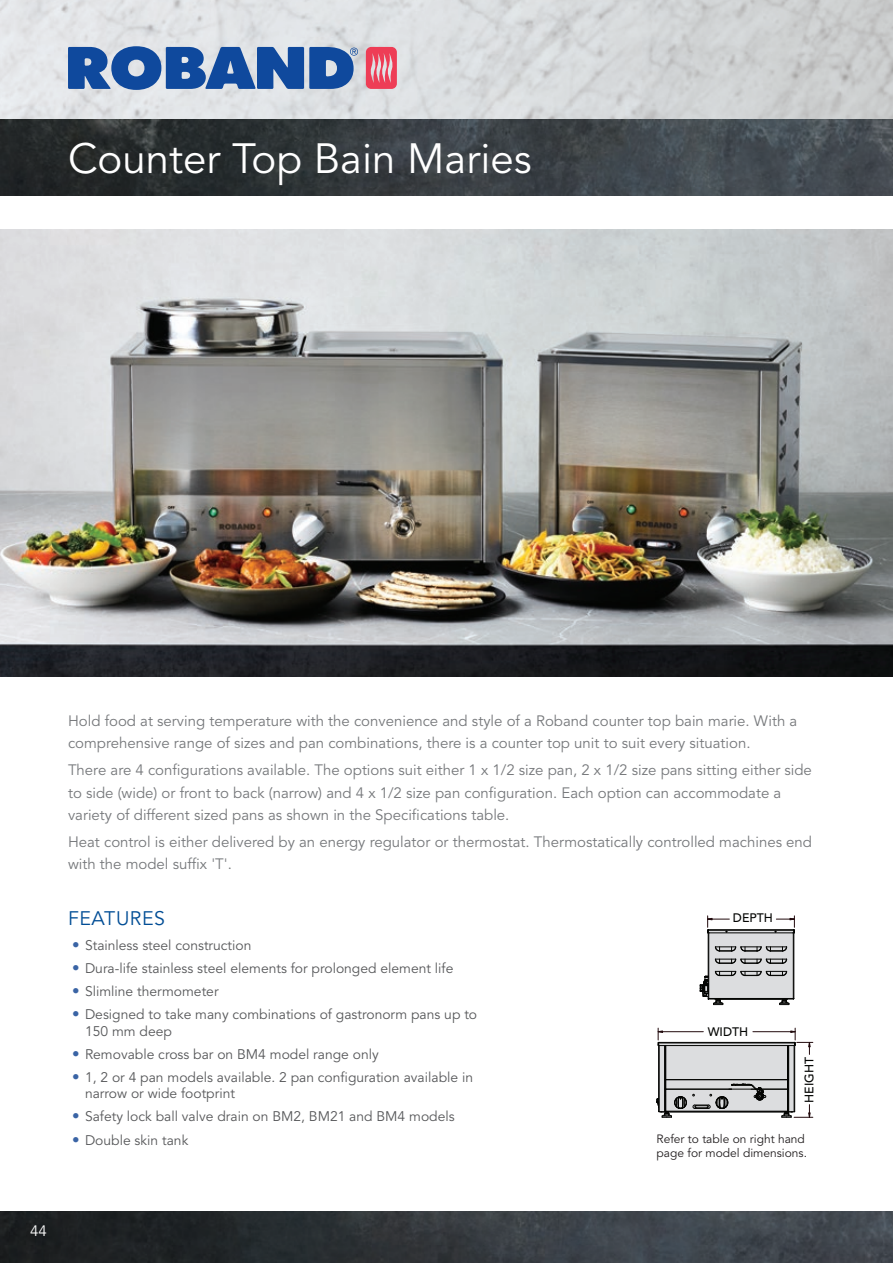
<style>
.page{position:relative;width:893px;height:1263px;background:#fff}
.page>*{position:absolute;margin:0;border:0;box-sizing:border-box;transform-origin:0 0}
.t1{font:42px "Avenir";color:#fff}
.t2{font:19.5px "Avenir";letter-spacing:.03em;color:#014d95}
.t3{font:15px/22.5px "Avenir";color:#76787b}
.t4{font:15px "Avenir";color:#fff}
.t5{font:13.8px/16.6px "Avenir";color:#57585a}
.t6{font:500 12.3px "Avenir";color:#040503}
.t7{font:12px/13.5px "Avenir";color:#231f20}
.s1{font-size:15px;color:#3a64a5}
</style>
<div class="page">
<svg style="left:0;top:0;width:893px;height:119px;background:#d7d9db"></svg>
<img style="left:0;top:1212px;width:893px;height:51px">
<img style="left:0;top:119px;width:893px;height:77px">
<svg style="left:68px;top:46px;width:290px;height:44px;background:#4c76b2"></svg>
<svg style="left:366px;top:47px;width:31px;height:42px"></svg>
<img style="left:0;top:230px;width:893px;height:447px">
<div style="left:659px;top:1042px;width:136px;height:70px;background:#dcdddf"></div>
<hr style="left:658px;top:1031px;width:45px;height:1px;background:#220a0d">
<hr style="left:753px;top:1031px;width:42px;height:1px;background:#220a0d">
<hr style="left:659px;top:1043px;width:136px;height:1px;background:#040503">
<hr style="left:660px;top:1045px;width:133px;height:1px;background:#040503">
<hr style="left:659px;top:1042px;width:135px;height:1px;background:#040503">
<svg style="left:658px;top:1028px;width:5px;height:18px"></svg>
<svg style="left:790px;top:1028px;width:23px;height:26px"></svg>
<hr style="left:665px;top:1112px;width:123px;height:1px;background:#040503">
<hr style="left:658px;top:1044px;width:1px;height:67px;background:#040503">
<hr style="left:794px;top:1044px;width:1px;height:67px;background:#040503">
<hr style="left:666px;top:1079px;width:121px;height:1px;background:#040503">
<hr style="left:665px;top:1111px;width:123px;height:1px;background:#040503">
<hr style="left:659px;top:1045px;width:1px;height:67px;background:#040503">
<hr style="left:664px;top:1045px;width:1px;height:67px;background:#040503">
<hr style="left:788px;top:1045px;width:1px;height:67px;background:#040503">
<svg style="left:781px;top:1079px;width:32px;height:39px"></svg>
<hr style="left:665px;top:1045px;width:1px;height:34px;background:#040503">
<hr style="left:787px;top:1045px;width:1px;height:34px;background:#040503">
<hr style="left:751px;top:1089px;width:36px;height:1px;background:#040503">
<svg style="left:656px;top:1079px;width:110px;height:39px"></svg>
<svg style="left:700px;top:916px;width:95px;height:89px"></svg>
<h1 class="t1" style="left:68px;top:135px;width:465px">Counter Top Bain Maries</h1>
<p class="t3" style="left:68px;top:710px;width:731px">Hold food at serving temperature with the convenience and style of a Roband counter top bain marie. With a comprehensive range of sizes and pan combinations, there is a counter top unit to suit every situation.</p>
<p class="t3" style="left:68px;top:759px;width:745px">There are 4 configurations available. The options suit either 1 x 1/2 size pan, 2 x 1/2 size pans sitting either side to side (wide) or front to back (narrow) and 4 x 1/2 size pan configuration. Each option can accommodate a variety of different sized pans as shown in the Specifications table.</p>
<p class="t3" style="left:68px;top:831px;width:746px">Heat control is either delivered by an energy regulator or thermostat. Thermostatically controlled machines end with the model suffix 'T'.</p>
<h2 class="t2" style="left:68px;top:907px;width:99px">FEATURES</h2>
<p class="t5" style="left:72px;top:937px;width:181px"><span class="s1">•</span> Stainless steel construction</p>
<p class="t5" style="left:72px;top:960px;width:383px"><span class="s1">•</span> Dura-life stainless steel elements for prolonged element life</p>
<p class="t5" style="left:72px;top:983px;width:148px"><span class="s1">•</span> Slimline thermometer</p>
<p class="t5" style="left:85px;top:1006px;width:394px;text-indent:-13px"><span class="s1">•</span> Designed to take many combinations of gastronorm pans up to<br>150 mm deep</p>
<p class="t5" style="left:72px;top:1046px;width:308px"><span class="s1">•</span> Removable cross bar on BM4 model range only</p>
<p class="t5" style="left:85px;top:1069px;width:390px;text-indent:-13px"><span class="s1">•</span> 1, 2 or 4 pan models available. 2 pan configuration available in narrow or wide footprint</p>
<p class="t5" style="left:72px;top:1109px;width:384px"><span class="s1">•</span> Safety lock ball valve drain on BM2, BM21 and BM4 models</p>
<p class="t5" style="left:72px;top:1132px;width:118px"><span class="s1">•</span> Double skin tank</p>
<p class="t6" style="left:733px;top:911px;width:42px">DEPTH</p>
<p class="t6" style="left:708px;top:1024px;width:42px">WIDTH</p>
<p class="t6" style="left:802px;top:1102px;width:47px;rotate:-90deg">HEIGHT</p>
<p class="t7" style="left:657px;top:1132px;width:152px">Refer to table on right hand page for model dimensions.</p>
<p class="t4" style="left:30px;top:1222px;width:18px">44</p>
</div>
